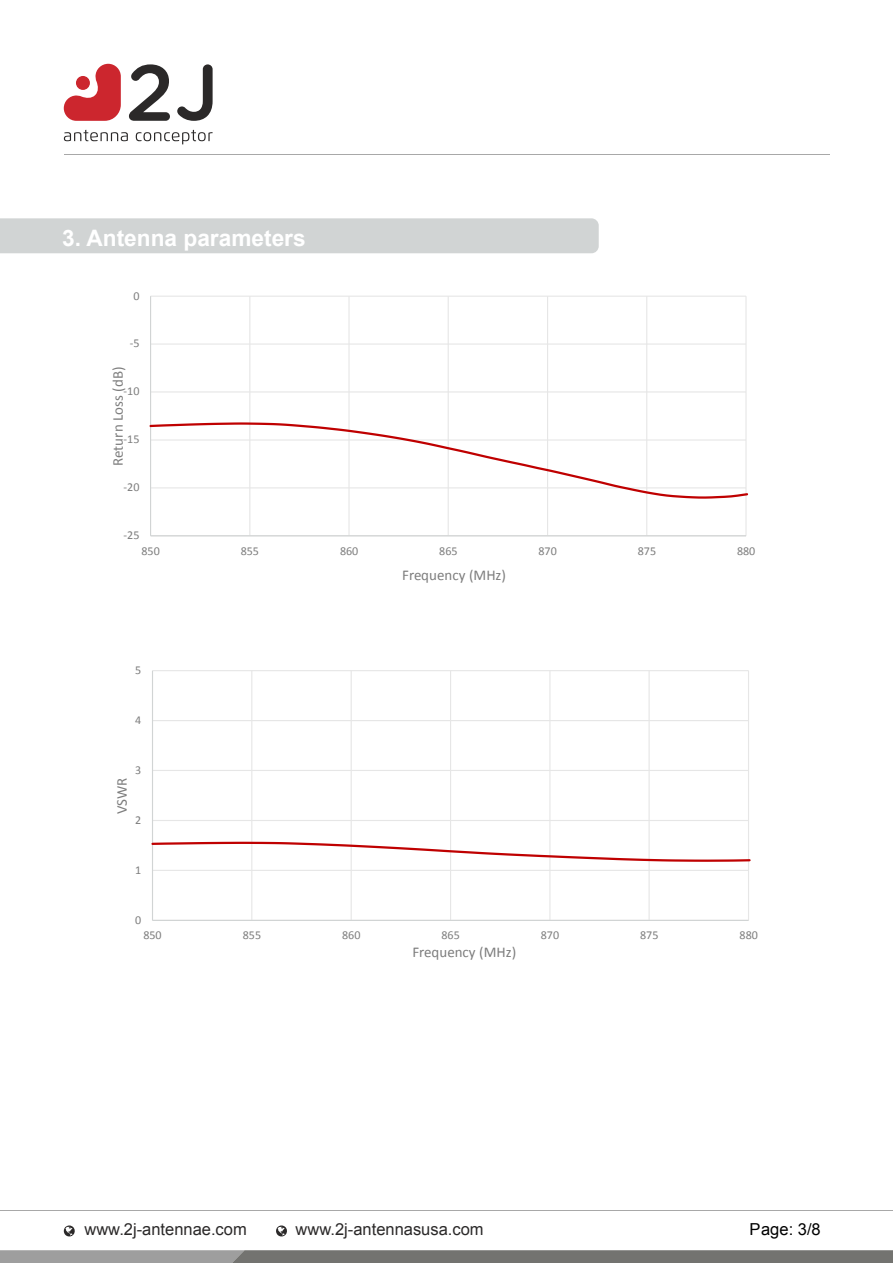
<style>
.page{position:relative;width:893px;height:1263px;background:#fff}
.page>*{position:absolute;margin:0;border:0;box-sizing:border-box;transform-origin:0 0}
.t1{font:700 22.65px "Arial";color:#fff}
.t2{font:16.5px "Arial";color:#2b2929}
.t3{font:16.5px "Arial";color:#000}
.t4{font:15px "Calibri";color:#7d7d7d}
.t5{font:12px "Calibri";color:#7d7d7d}
</style>
<div class="page">
<svg style="left:0;top:1250px;width:893px;height:13px;background:#80807e"></svg>
<hr style="left:0;top:1210px;width:893px;height:1px;background:#a8a8a8">
<svg style="left:63px;top:1225px;width:12px;height:11px"></svg>
<svg style="left:276px;top:1225px;width:11px;height:11px"></svg>
<svg style="left:64px;top:130px;width:64px;height:11px"></svg>
<svg style="left:136px;top:130px;width:77px;height:14px"></svg>
<svg style="left:129px;top:64px;width:41px;height:57px"></svg>
<svg style="left:177px;top:64px;width:36px;height:57px"></svg>
<svg style="left:64px;top:64px;width:57px;height:57px"></svg>
<div style="left:76px;top:76px;width:14px;height:14px;background:#cc262e;border-radius:50%"></div>
<hr style="left:64px;top:154px;width:765px;height:1px;background:#a8a8a8">
<div style="left:0;top:218px;width:599px;height:35px;background:#d1d4d4"></div>
<hr style="left:151px;top:391px;width:595px;height:1px;background:#e6e6e6">
<hr style="left:151px;top:343px;width:595px;height:2px;background:#e6e6e6">
<hr style="left:151px;top:296px;width:595px;height:1px;background:#e6e6e6">
<hr style="left:249px;top:296px;width:1px;height:240px;background:#e6e6e6">
<hr style="left:348px;top:296px;width:2px;height:240px;background:#e6e6e6">
<hr style="left:448px;top:296px;width:1px;height:240px;background:#e6e6e6">
<hr style="left:547px;top:296px;width:1px;height:240px;background:#e6e6e6">
<hr style="left:646px;top:296px;width:1px;height:240px;background:#e6e6e6">
<hr style="left:745px;top:296px;width:2px;height:240px;background:#e6e6e6">
<hr style="left:150px;top:296px;width:1px;height:240px;background:#d1d4d4">
<hr style="left:151px;top:535px;width:595px;height:1px;background:#d1d4d4">
<svg style="left:149px;top:421px;width:600px;height:79px"></svg>
<hr style="left:153px;top:870px;width:595px;height:1px;background:#e6e6e6">
<hr style="left:153px;top:820px;width:595px;height:1px;background:#e6e6e6">
<hr style="left:153px;top:770px;width:595px;height:1px;background:#e6e6e6">
<hr style="left:153px;top:720px;width:595px;height:1px;background:#e6e6e6">
<hr style="left:153px;top:670px;width:595px;height:1px;background:#e6e6e6">
<hr style="left:251px;top:671px;width:1px;height:249px;background:#e6e6e6">
<hr style="left:351px;top:671px;width:1px;height:249px;background:#e6e6e6">
<hr style="left:450px;top:671px;width:1px;height:249px;background:#e6e6e6">
<hr style="left:549px;top:671px;width:1px;height:249px;background:#e6e6e6">
<hr style="left:648px;top:671px;width:2px;height:249px;background:#e6e6e6">
<hr style="left:748px;top:671px;width:1px;height:249px;background:#e6e6e6">
<hr style="left:152px;top:671px;width:1px;height:249px;background:#d1d4d4">
<hr style="left:153px;top:920px;width:595px;height:1px;background:#d1d4d4">
<svg style="left:151px;top:840px;width:600px;height:23px"></svg>
<h1 class="t1" style="left:62px;top:230px;width:245px">3. Antenna parameters</h1>
<p class="t5" style="left:133px;top:291px;width:8px">0</p>
<p class="t5" style="left:130px;top:338px;width:11px">-5</p>
<p class="t4" style="left:111px;top:466px;width:101px;rotate:-90deg">Return Loss (dB)</p>
<p class="t5" style="left:124px;top:386px;width:17px">-10</p>
<p class="t5" style="left:124px;top:434px;width:17px">-15</p>
<p class="t5" style="left:124px;top:482px;width:17px">-20</p>
<p class="t5" style="left:124px;top:530px;width:17px">-25</p>
<p class="t5" style="left:141px;top:546px;width:20px">850</p>
<p class="t5" style="left:241px;top:546px;width:20px">855</p>
<p class="t5" style="left:340px;top:546px;width:20px">860</p>
<p class="t5" style="left:439px;top:546px;width:20px">865</p>
<p class="t5" style="left:538px;top:546px;width:20px">870</p>
<p class="t5" style="left:638px;top:546px;width:20px">875</p>
<p class="t5" style="left:737px;top:546px;width:20px">880</p>
<p class="t4" style="left:402px;top:569px;width:105px">Frequency (MHz)</p>
<p class="t5" style="left:135px;top:665px;width:8px">5</p>
<p class="t5" style="left:135px;top:715px;width:8px">4</p>
<p class="t4" style="left:115px;top:814px;width:38px;rotate:-90deg">VSWR</p>
<p class="t5" style="left:135px;top:765px;width:8px">3</p>
<p class="t5" style="left:135px;top:815px;width:8px">2</p>
<p class="t5" style="left:135px;top:865px;width:8px">1</p>
<p class="t5" style="left:135px;top:915px;width:8px">0</p>
<p class="t5" style="left:143px;top:930px;width:20px">850</p>
<p class="t5" style="left:243px;top:930px;width:20px">855</p>
<p class="t5" style="left:342px;top:930px;width:20px">860</p>
<p class="t5" style="left:441px;top:930px;width:20px">865</p>
<p class="t5" style="left:541px;top:930px;width:20px">870</p>
<p class="t5" style="left:640px;top:930px;width:20px">875</p>
<p class="t5" style="left:739px;top:930px;width:20px">880</p>
<p class="t4" style="left:412px;top:945px;width:105px">Frequency (MHz)</p>
<h2 class="t2" style="left:84px;top:1223px;width:164px">www.2j-antennae.com</h2>
<h2 class="t2" style="left:296px;top:1223px;width:189px">www.2j-antennasusa.com</h2>
<h2 class="t3" style="left:749px;top:1223px;width:73px">Page: 3/8</h2>
</div>
